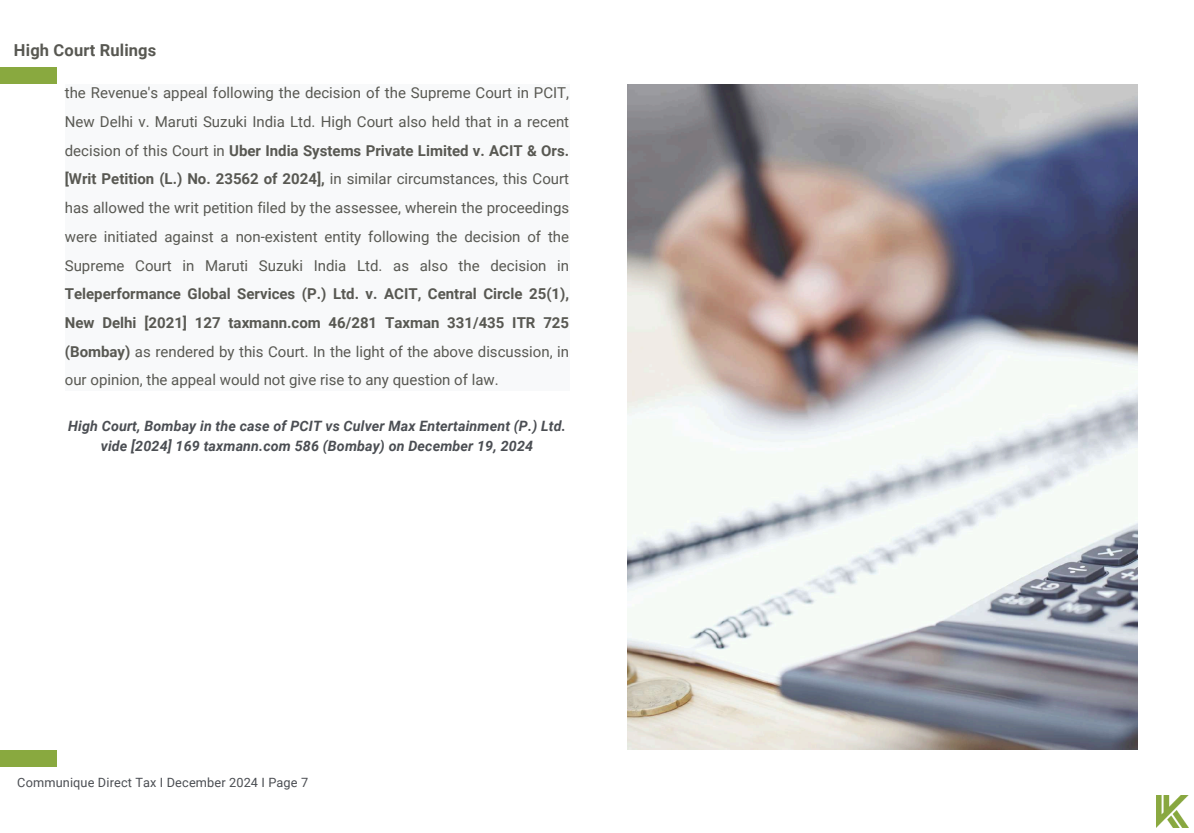
<style>
.page{position:relative;width:1194px;height:833px;background:#fff}
.page>*{position:absolute;margin:0;border:0;box-sizing:border-box;transform-origin:0 0}
.t1{font:700 16.5px "Roboto";letter-spacing:.01em;color:#585852}
.t2{font:15px/28.7px "Roboto";color:#585852;text-align:justify}
.t3{font:700 15px/28.7px "Roboto";color:#585852;text-align:justify}
.t4{font:italic 700 14.25px/20.9px "Roboto";letter-spacing:.01em;color:#4b4e53;text-align:center}
.t5{font:12.75px "Roboto";letter-spacing:.01em;color:#4b4e53}
.s1{font-weight:700}
.s2{font-weight:400}
</style>
<div class="page">
<img style="left:1156px;top:795px;width:32px;height:32px">
<img style="left:627px;top:85px;width:509px;height:664px">
<div style="left:65px;top:85px;width:504px;height:306px;background:#f8f9fa"></div>
<div style="left:0;top:67px;width:57px;height:17px;background:#89a93f"></div>
<div style="left:0;top:749px;width:57px;height:17px;background:#89a93f"></div>
<p class="t1" style="left:14px;top:41px;width:144px">High Court Rulings</p>
<p class="t2" style="left:65px;top:79px;width:505px">the Revenue's appeal following the decision of the Supreme Court in PCIT, New Delhi v. Maruti Suzuki India Ltd. High Court also held that in a recent decision of this Court in <span class="s1">Uber India Systems Private Limited v. ACIT &amp; Ors. [Writ Petition (L.) No. 23562 of 2024],</span> in similar circumstances, this Court has allowed the writ petition filed by the assessee, wherein the proceedings were initiated against a non-existent entity following the decision of the Supreme Court in Maruti Suzuki India Ltd. as also the decision in</p>
<p class="t3" style="left:65px;top:280px;width:505px">Teleperformance Global Services (P.) Ltd. v. ACIT, Central Circle 25(1), New Delhi [2021] 127 taxmann.com 46/281 Taxman 331/435 ITR 725 (Bombay) <span class="s2">as rendered by this Court. In the light of the above discussion, in our opinion, the appeal would not give rise to any question of law.</span></p>
<p class="t4" style="left:68px;top:415px;width:499px">High Court, Bombay in the case of PCIT vs Culver Max Entertainment (P.) Ltd. vide [2024] 169 taxmann.com 586 (Bombay) on December 19, 2024</p>
<p class="t5" style="left:17px;top:774px;width:292px">Communique Direct Tax I December 2024 I Page 7</p>
</div>
